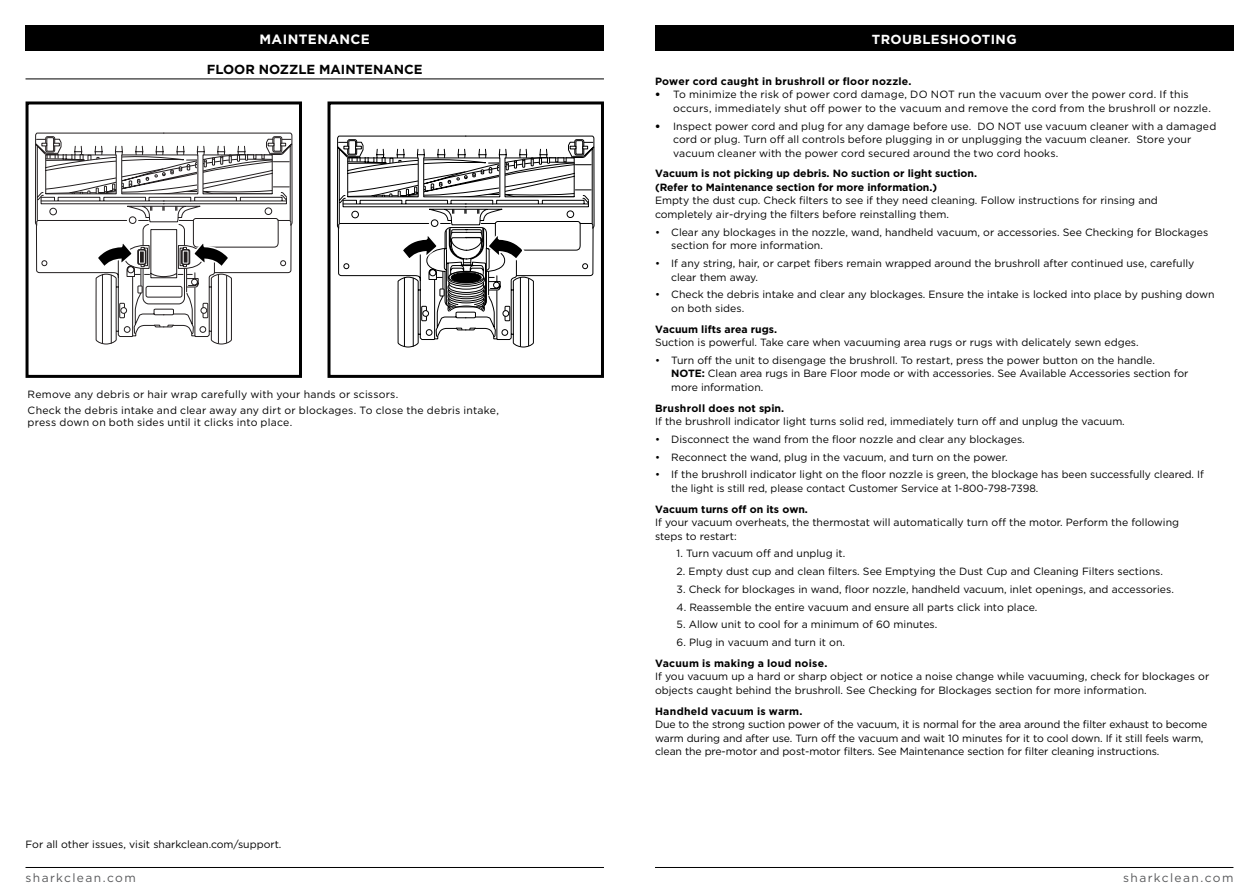
<style>
.page{position:relative;width:1259px;height:893px;background:#fff}
.page>*{position:absolute;margin:0;border:0;box-sizing:border-box;transform-origin:0 0}
.t1{font:700 13.5px "Gotham";letter-spacing:.03em;color:#fff}
.t2{font:700 13.2px "Gotham";color:#000}
.t3{font:700 13.2px "Gotham";letter-spacing:.03em;color:#fff}
.t4{font:12px "Gotham";letter-spacing:.115em;color:#58595b}
.t5{font:10.5px/13.5px "Gotham";color:#000}
.t6{font:10.5px/13.5px "Gotham";letter-spacing:.02em;color:#000}
.t7{font:700 10.5px/13.5px "Gotham";color:#000}
.t8{font:700 10.5px "Gotham";letter-spacing:.025em;color:#000}
.t9{font:700 10.5px "Gotham";letter-spacing:.02em;color:#000}
.s1{font-weight:900}
.s2{font-weight:700}
</style>
<div class="page">
<hr style="left:655px;top:867px;width:578px;height:1px;background:#000">
<hr style="left:26px;top:867px;width:578px;height:1px;background:#000">
<div style="left:655px;top:26px;width:578px;height:25px;background:#000"></div>
<div style="left:26px;top:26px;width:578px;height:25px;background:#000"></div>
<hr style="left:26px;top:79px;width:578px;height:1px;background:#000">
<div style="left:26px;top:101px;width:276px;height:277px;border:3px solid #000"></div>
<div style="left:327px;top:101px;width:277px;height:277px;border:3px solid #000"></div>
<svg style="left:337px;top:136px;width:257px;height:211px"></svg>
<svg style="left:35px;top:133px;width:257px;height:211px"></svg>
<p class="t1" style="left:259px;top:30px;width:112px">MAINTENANCE</p>
<p class="t2" style="left:207px;top:61px;width:217px">FLOOR NOZZLE MAINTENANCE</p>
<p class="t6" style="left:28px;top:386px;width:473px;line-height:16.2px">Remove any debris or hair wrap carefully with your hands or scissors.<br>Check the debris intake and clear away any dirt or blockages. To close the debris intake,</p>
<p class="t5" style="left:28px;top:416px;width:266px">press down on both sides until it clicks into place.</p>
<p class="t5" style="left:26px;top:837px;width:257px">For all other issues, visit sharkclean.com/support.</p>
<p class="t3" style="left:872px;top:30px;width:146px">TROUBLESHOOTING</p>
<p class="t8" style="left:655px;top:74px;width:258px">Power cord caught in brushroll or floor nozzle.</p>
<p class="t6" style="left:673px;top:88px;width:539px;text-indent:-18px"><span class="s1">•</span> To minimize the risk of power cord damage, DO NOT run the vacuum over the power cord. If this occurs, immediately shut off power to the vacuum and remove the cord from the brushroll or nozzle.</p>
<p class="t5" style="left:673px;top:119px;width:545px;text-indent:-18px"><span class="s1">•</span> Inspect power cord and plug for any damage before use. DO NOT use vacuum cleaner with a damaged cord or plug. Turn off all controls before plugging in or unplugging the vacuum cleaner. Store your vacuum cleaner with the power cord secured around the two cord hooks.</p>
<p class="t7" style="left:655px;top:167px;width:323px">Vacuum is not picking up debris. No suction or light suction. (Refer to Maintenance section for more information.)</p>
<p class="t5" style="left:655px;top:194px;width:504px">Empty the dust cup. Check filters to see if they need cleaning. Follow instructions for rinsing and completely air-drying the filters before reinstalling them.</p>
<p class="t5" style="left:671px;top:225px;width:538px;text-indent:-16px">• Clear any blockages in the nozzle, wand, handheld vacuum, or accessories. See Checking for Blockages section for more information.</p>
<p class="t5" style="left:671px;top:256px;width:525px;text-indent:-16px">• If any string, hair, or carpet fibers remain wrapped around the brushroll after continued use, carefully clear them away.</p>
<p class="t5" style="left:671px;top:288px;width:545px;text-indent:-16px">• Check the debris intake and clear any blockages. Ensure the intake is locked into place by pushing down on both sides.</p>
<p class="t7" style="left:655px;top:322px;width:124px">Vacuum lifts area rugs.</p>
<p class="t5" style="left:655px;top:335px;width:485px">Suction is powerful. Take care when vacuuming area rugs or rugs with delicately sewn edges.</p>
<p class="t5" style="left:671px;top:353px;width:519px;text-indent:-16px">• Turn off the unit to disengage the brushroll. To restart, press the power button on the handle.<br><span class="s2">NOTE:</span> Clean area rugs in Bare Floor mode or with accessories. See Available Accessories section for more information.</p>
<p class="t9" style="left:655px;top:401px;width:131px">Brushroll does not spin.</p>
<p class="t5" style="left:655px;top:414px;width:471px">If the brushroll indicator light turns solid red, immediately turn off and unplug the vacuum.</p>
<p class="t5" style="left:655px;top:432px;width:371px">• Disconnect the wand from the floor nozzle and clear any blockages.</p>
<p class="t5" style="left:655px;top:450px;width:354px">• Reconnect the wand, plug in the vacuum, and turn on the power.</p>
<p class="t5" style="left:671px;top:468px;width:534px;text-indent:-16px">• If the brushroll indicator light on the floor nozzle is green, the blockage has been successfully cleared. If the light is still red, please contact Customer Service at 1-800-798-7398.</p>
<p class="t7" style="left:655px;top:502px;width:154px">Vacuum turns off on its own.</p>
<p class="t5" style="left:655px;top:515px;width:526px">If your vacuum overheats, the thermostat will automatically turn off the motor. Perform the following steps to restart:</p>
<p class="t5" style="left:676px;top:547px;width:170px">1. Turn vacuum off and unplug it.</p>
<p class="t5" style="left:676px;top:564px;width:488px">2. Empty dust cup and clean filters. See Emptying the Dust Cup and Cleaning Filters sections.</p>
<p class="t5" style="left:676px;top:582px;width:499px">3. Check for blockages in wand, floor nozzle, handheld vacuum, inlet openings, and accessories.</p>
<p class="t5" style="left:676px;top:600px;width:362px">4. Reassemble the entire vacuum and ensure all parts click into place.</p>
<p class="t5" style="left:676px;top:618px;width:262px">5. Allow unit to cool for a minimum of 60 minutes.</p>
<p class="t5" style="left:676px;top:635px;width:170px">6. Plug in vacuum and turn it on.</p>
<p class="t8" style="left:655px;top:656px;width:174px">Vacuum is making a loud noise.</p>
<p class="t5" style="left:655px;top:670px;width:556px">If you vacuum up a hard or sharp object or notice a noise change while vacuuming, check for blockages or objects caught behind the brushroll. See Checking for Blockages section for more information.</p>
<p class="t8" style="left:655px;top:704px;width:149px">Handheld vacuum is warm.</p>
<p class="t5" style="left:655px;top:717px;width:554px">Due to the strong suction power of the vacuum, it is normal for the area around the filter exhaust to become warm during and after use. Turn off the vacuum and wait 10 minutes for it to cool down. If it still feels warm, clean the pre-motor and post-motor filters. See Maintenance section for filter cleaning instructions.</p>
<p class="t4" style="left:26px;top:870px;width:112px">sharkclean.com</p>
<p class="t4" style="left:1123px;top:870px;width:112px">sharkclean.com</p>
</div>
